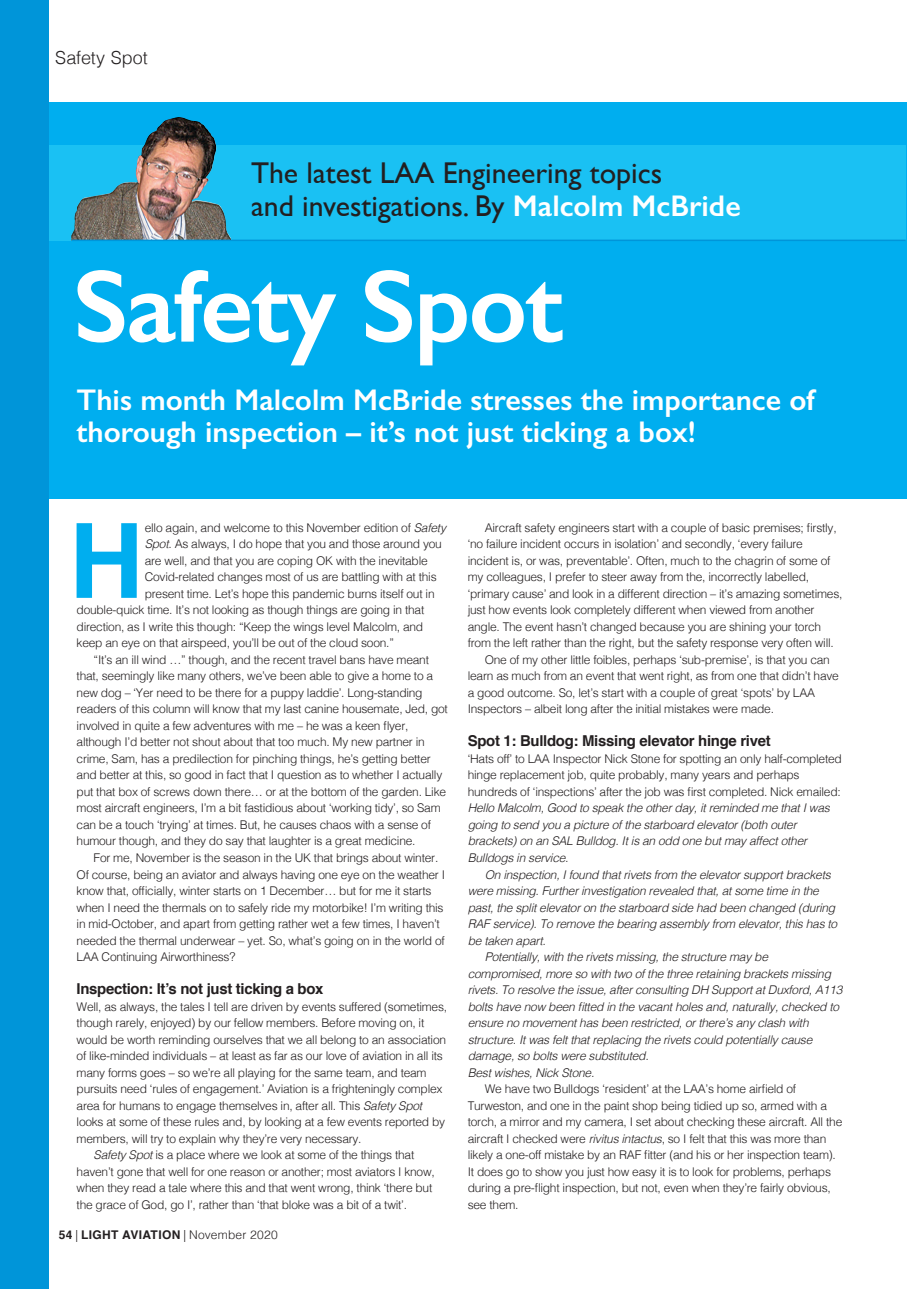
<style>
.page{position:relative;width:919px;height:1289px;background:#fff}
.page>*{position:absolute;margin:0;border:0;box-sizing:border-box;transform-origin:0 0}
.SERIF_BODY{font:700 103.65px "Helvetica";color:#00aeef}
.SERIF_BODY-2{font:600 103.5px "Gill Sans";letter-spacing:-.02em;color:#fff}
.SERIF_BODY-3{font:600 30px/31.5px "Gill Sans";color:#fff}
.SERIF_BODY-4{font:30px/33px "Gill Sans";color:#231f20}
.t1{font:300 18px "Helvetica";letter-spacing:-.005em;color:#231f20}
.SERIF_BODY-5{font:700 15px "Helvetica";letter-spacing:-.02em;color:#231f20}
.SERIF_BODY-6{font:300 12px/16.5px "Helvetica";letter-spacing:-.02em;color:#231f20}
.SERIF_BODY-7{font:italic 300 12px/16.5px "Helvetica";letter-spacing:-.02em;color:#231f20}
.t2{font:700 12px "Helvetica";letter-spacing:.03em;color:#231f20}
.s1{font-weight:600;color:#fff}
.s2{font-style:italic}
.s3{font-weight:300}
.s4{font-style:normal}
</style>
<div class="page">
<div style="left:0;top:103px;width:906px;height:396px;background:#00aeef"></div>
<div style="left:0;top:0;width:48px;height:1288px;background:#0095d9"></div>
<div style="left:49px;top:145px;width:856px;height:96px;background:#1ac1f3"></div>
<img style="left:71px;top:117px;width:160px;height:123px">
<hr style="left:72px;top:239px;width:833px;height:2px;background:#0095d9">
<p class="t1" style="left:55px;top:42px;width:94px">Safety Spot</p>
<p class="SERIF_BODY-4" style="left:251px;top:156px;width:491px">The latest LAA Engineering topics<br>and investigations. By <span class="s1">Malcolm McBride</span></p>
<p class="SERIF_BODY-2" style="left:73px;top:244px;width:491px">Safety Spot</p>
<p class="SERIF_BODY-3" style="left:77px;top:384px;width:739px">This month Malcolm McBride stresses the importance of thorough inspection – it’s not just ticking a box!</p>
<p class="SERIF_BODY" style="left:69px;top:477px;width:76px">H</p>
<p class="SERIF_BODY-6" style="left:145px;top:518px;width:303px">ello again, and welcome to this November edition of <span class="s2">Safety</span></p>
<p class="SERIF_BODY-6" style="left:145px;top:535px;width:298px"><span class="s2">Spot</span>. As always, I do hope that you and those around you</p>
<p class="SERIF_BODY-6" style="left:145px;top:551px;width:284px">are well, and that you are coping OK with the inevitable</p>
<p class="SERIF_BODY-6" style="left:145px;top:568px;width:293px">Covid-related changes most of us are battling with at this</p>
<p class="SERIF_BODY-6" style="left:145px;top:584px;width:291px">present time. Let’s hope this pandemic burns itself out in</p>
<p class="SERIF_BODY-6" style="left:77px;top:601px;width:349px">double-quick time. It’s not looking as though things are going in that</p>
<p class="SERIF_BODY-6" style="left:77px;top:617px;width:348px">direction, as I write this though: “Keep the wings level Malcolm, and</p>
<p class="SERIF_BODY-6" style="left:77px;top:634px;width:319px">keep an eye on that airspeed, you’ll be out of the cloud soon.”</p>
<p class="SERIF_BODY-6" style="left:77px;top:650px;width:373px;text-indent:17px">“It’s an ill wind …” though, and the recent travel bans have meant that, seemingly like many others, we’ve been able to give a home to a new dog – ‘Yer need to be there for a puppy laddie’. Long-standing readers of this column will know that my last canine housemate, Jed, got involved in quite a few adventures with me – he was a keen flyer, although I’d better not shout about that too much. My new partner in crime, Sam, has a predilection for pinching things, he’s getting better and better at this, so good in fact that I question as to whether I actually put that box of screws down there… or at the bottom of the garden. Like most aircraft engineers, I’m a bit fastidious about ‘working tidy’, so Sam can be a touch ‘trying’ at times. But, he causes chaos with a sense of humour though, and they do say that laughter is a great medicine.</p>
<p class="SERIF_BODY-6" style="left:77px;top:848px;width:370px;text-indent:17px">For me, November is the season in the UK that brings about winter.<br>Of course, being an aviator and always having one eye on the weather I know that, officially, winter starts on 1 December… but for me it starts when I need the thermals on to safely ride my motorbike! I’m writing this in mid-October, and apart from getting rather wet a few times, I haven’t needed the thermal underwear – yet. So, what’s going on in the world of LAA Continuing Airworthiness?</p>
<p class="SERIF_BODY-5" style="left:77px;top:976px;width:248px">Inspection: It’s not just ticking a box</p>
<p class="SERIF_BODY-6" style="left:77px;top:997px;width:372px">Well, as always, the tales I tell are driven by events suffered (sometimes, though rarely, enjoyed) by our fellow members. Before moving on, it would be worth reminding ourselves that we all belong to an association of like-minded individuals – at least as far as our love of aviation in all its many forms goes – so we’re all playing for the same team, and team pursuits need ‘rules of engagement.’ Aviation is a frighteningly complex area for humans to engage themselves in, after all. This <span class="s2">Safety Spot </span>looks at some of these rules and, by looking at a few events reported by members, will try to explain why they’re very necessary.</p>
<p class="SERIF_BODY-6" style="left:77px;top:1145px;width:360px;text-indent:17px"><span class="s2">Safety Spot</span> is a place where we look at some of the things that haven’t gone that well for one reason or another; most aviators I know, when they read a tale where this and that went wrong, think ‘there but the grace of God, go I’, rather than ‘that bloke was a bit of a twit’.</p>
<p class="t2" style="left:59px;top:1224px;width:221px">54 <span class="s3">|</span> LIGHT AVIATION <span class="s3">| November 2020</span></p>
<p class="SERIF_BODY-6" style="left:467px;top:518px;width:376px;text-indent:17px">Aircraft safety engineers start with a couple of basic premises; firstly, ‘no failure incident occurs in isolation’ and secondly, ‘every failure incident is, or was, preventable’. Often, much to the chagrin of some of my colleagues, I prefer to steer away from the, incorrectly labelled, ‘primary cause’ and look in a different direction – it’s amazing sometimes, just how events look completely different when viewed from another angle. The event hasn’t changed because you are shining your torch from the left rather than the right, but the safety response very often will.</p>
<p class="SERIF_BODY-6" style="left:467px;top:650px;width:372px;text-indent:17px">One of my other little foibles, perhaps ‘sub-premise’, is that you can learn as much from an event that went right, as from one that didn’t have a good outcome. So, let’s start with a couple of great ‘spots’ by LAA Inspectors – albeit long after the initial mistakes were made.</p>
<p class="SERIF_BODY-5" style="left:467px;top:729px;width:304px">Spot 1: Bulldog: Missing elevator hinge rivet</p>
<p class="SERIF_BODY-7" style="left:467px;top:749px;width:375px"><span class="s4">‘Hats off’ to LAA Inspector Nick Stone for spotting an only half-completed hinge replacement job, quite probably, many years and perhaps hundreds of ‘inspections’ after the job was first completed. Nick emailed:<br></span>Hello Malcolm, Good to speak the other day, it reminded me that I was going to send you a picture of the starboard elevator (both outer brackets) on an SAL Bulldog. It is an odd one but may affect other Bulldogs in service.</p>
<p class="SERIF_BODY-7" style="left:467px;top:865px;width:371px;text-indent:17px">On inspection, I found that rivets from the elevator support brackets were missing. Further investigation revealed that, at some time in the past, the split elevator on the starboard side had been changed (during RAF service). To remove the bearing assembly from elevator, this has to be taken apart.</p>
<p class="SERIF_BODY-7" style="left:467px;top:947px;width:376px;text-indent:17px">Potentially, with the rivets missing, the structure may be compromised, more so with two of the three retaining brackets missing rivets. To resolve the issue, after consulting DH Support at Duxford, A113 bolts have now been fitted in the vacant holes and, naturally, checked to ensure no movement has been restricted, or there’s any clash with structure. It was felt that replacing the rivets could potentially cause damage, so bolts were substituted.</p>
<p class="SERIF_BODY-7" style="left:467px;top:1063px;width:128px">Best wishes, Nick Stone.</p>
<p class="SERIF_BODY-6" style="left:467px;top:1079px;width:376px;text-indent:17px">We have two Bulldogs ‘resident’ at the LAA’s home airfield of Turweston, and one in the paint shop being tidied up so, armed with a torch, a mirror and my camera, I set about checking these aircraft. All the aircraft I checked were <span class="s2">rivitus intactus</span>, so I felt that this was more than likely a one-off mistake by an RAF fitter (and his or her inspection team).<br>It does go to show you just how easy it is to look for problems, perhaps during a pre-flight inspection, but not, even when they’re fairly obvious, see them.</p>
</div>
